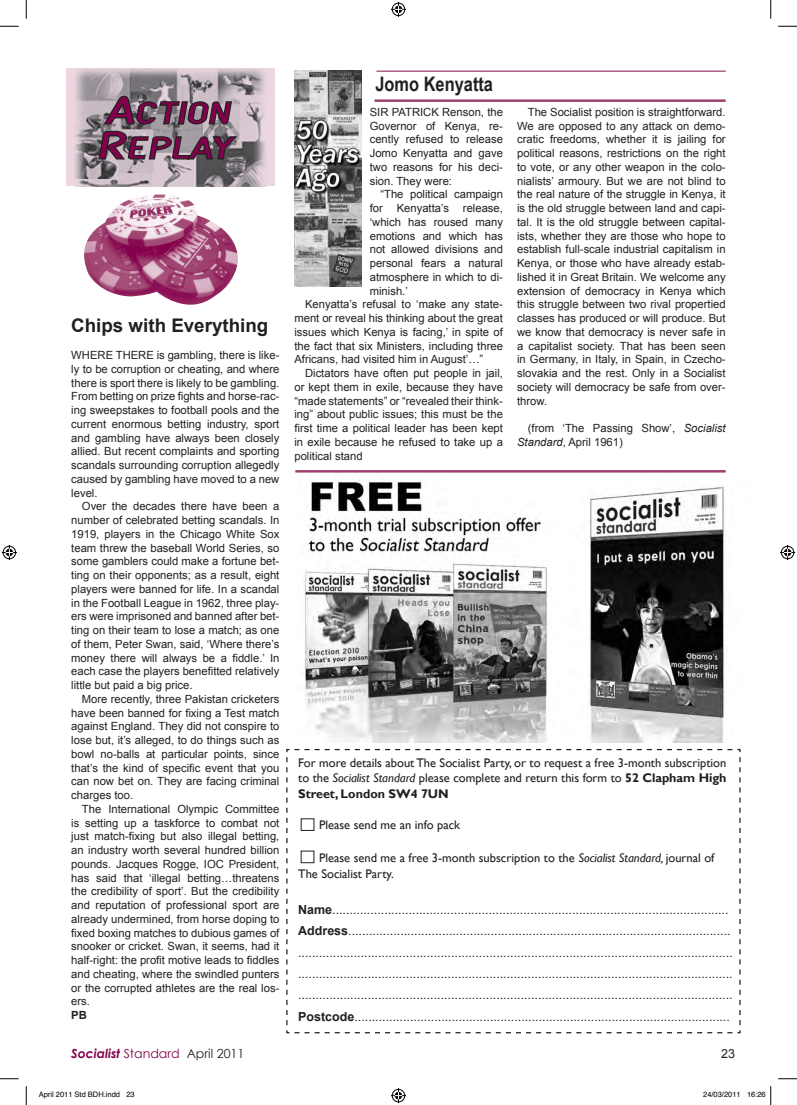
<style>
.page{position:relative;width:797px;height:1105px;background:#fff}
.page>*{position:absolute;margin:0;border:0;box-sizing:border-box;transform-origin:0 0}
.t1{font:700 20px "Arial Narrow";color:#231f20}
.t2{font:700 18.75px "Arial";color:#231f20}
.t3{font:12.5px/21.2px "Arial";color:#231f20}
.t4{font:12.5px/15.2px "Gill Sans";color:#231f20;text-align:justify}
.t5{font:italic 700 12.5px "Century Gothic";color:#84004c}
.t6{font:11.25px/13.8px "Arial";color:#231f20;text-align:justify}
.t7{font:700 11.25px "Arial";color:#231f20}
.t8{font:7.5px "Helvetica";color:#000}
.s1{font-style:italic}
.s2{font-weight:700}
.s3{font-weight:400;font-style:normal}
.s4{font-weight:400;font-style:normal;color:#231f20}
</style>
<div class="page">
<hr style="left:374px;top:99px;width:351px;height:3px;background:#9f406f">
<hr style="left:376px;top:71px;width:349px;height:1px;background:#9f406f">
<svg style="left:286px;top:748px;width:455px;height:286px"></svg>
<div style="left:301px;top:819px;width:13px;height:11px;background:#fff"></div>
<div style="left:301px;top:818px;width:13px;height:13px;border:1px solid #231f20"></div>
<div style="left:301px;top:851px;width:13px;height:12px;background:#fff"></div>
<div style="left:301px;top:850px;width:13px;height:13px;border:1px solid #231f20"></div>
<img style="left:302px;top:471px;width:424px;height:271px">
<img style="left:294px;top:71px;width:68px;height:215px">
<hr style="left:295px;top:470px;width:430px;height:3px;background:#9f406f">
<div style="left:67px;top:69px;width:208px;height:117px;background:#ecd6e0"></div>
<img style="left:75px;top:69px;width:191px;height:117px">
<svg style="left:97px;top:93px;width:141px;height:68px;background:#856478"></svg>
<img style="left:84px;top:194px;width:154px;height:111px">
<svg style="left:0;top:25px;width:19px;height:2px"></svg>
<svg style="left:778px;top:25px;width:19px;height:2px"></svg>
<svg style="left:0;top:1078px;width:19px;height:1px"></svg>
<svg style="left:778px;top:1078px;width:19px;height:1px"></svg>
<svg style="left:25px;top:0;width:2px;height:19px"></svg>
<svg style="left:25px;top:1086px;width:2px;height:19px"></svg>
<svg style="left:770px;top:0;width:1px;height:19px"></svg>
<svg style="left:391px;top:2px;width:15px;height:15px"></svg>
<svg style="left:391px;top:1088px;width:15px;height:15px"></svg>
<svg style="left:2px;top:545px;width:15px;height:15px"></svg>
<svg style="left:780px;top:545px;width:15px;height:15px"></svg>
<svg style="left:770px;top:1086px;width:1px;height:19px"></svg>
<h2 class="t2" style="left:71px;top:313px;width:198px">Chips with Everything</h2>
<p class="t6" style="left:71px;top:348px;width:20px">Where</p>
<p class="t6" style="left:116px;top:348px;width:9px">there</p>
<p class="t6" style="left:71px;top:348px;width:210px;text-indent:85px">is gambling, there is like&shy;ly to be corruption or cheating, and where there is sport there is likely to be gambling.<br>From betting on prize fights and horse-rac&shy;ing sweepstakes to football pools and the current enormous betting industry, sport and gambling have always been closely allied. But recent complaints and sporting scandals surrounding corruption allegedly caused by gambling have moved to a new level.</p>
<p class="t6" style="left:71px;top:500px;width:210px;text-indent:11px">Over the decades there have been a number of celebrated betting scandals. In 1919, players in the Chicago White Sox team threw the baseball World Series, so some gamblers could make a fortune bet&shy;ting on their opponents; as a result, eight players were banned for life. In a scandal in the Football League in 1962, three play&shy;ers were imprisoned and banned after bet&shy;ting on their team to lose a match; as one of them, Peter Swan, said, ‘Where there’s money there will always be a fiddle.’ In each case the players benefitted relatively little but paid a big price.</p>
<p class="t6" style="left:71px;top:692px;width:210px;text-indent:11px">More recently, three Pakistan cricketers have been banned for fixing a Test match against England. They did not conspire to lose but, it’s alleged, to do things such as bowl no-balls at particular points, since that’s the kind of specific event that you can now bet on. They are facing criminal charges too.</p>
<p class="t6" style="left:71px;top:802px;width:210px;text-indent:11px">The International Olympic Committee is setting up a taskforce to combat not just match-fixing but also illegal betting, an industry worth several hundred billion pounds. Jacques Rogge, IOC President, has said that ‘illegal betting…threatens the credibility of sport’. But the credibility and reputation of professional sport are already undermined, from horse doping to fixed boxing matches to dubious games of snooker or cricket. Swan, it seems, had it half-right: the profit motive leads to fiddles and cheating, where the swindled punters or the corrupted athletes are the real los&shy;ers.</p>
<p class="t7" style="left:71px;top:1008px;width:9px">PB</p>
<h1 class="t1" style="left:375px;top:72px;width:119px">Jomo Kenyatta</h1>
<p class="t6" style="left:370px;top:105px;width:37px">Sir Patrick</p>
<p class="t6" style="left:370px;top:105px;width:135px;text-indent:72px">Renson, the Governor of Kenya, re&shy;cently refused to release Jomo Kenyatta and gave two reasons for his deci&shy;sion. They were:</p>
<p class="t6" style="left:380px;top:188px;width:124px">“The political campaign</p>
<p class="t6" style="left:370px;top:201px;width:135px">for Kenyatta’s release,</p>
<p class="t6" style="left:370px;top:215px;width:135px">‘which has roused many</p>
<p class="t6" style="left:370px;top:229px;width:135px">emotions and which has</p>
<p class="t6" style="left:370px;top:243px;width:135px">not allowed divisions and</p>
<p class="t6" style="left:370px;top:256px;width:135px">personal fears a natural</p>
<p class="t6" style="left:370px;top:270px;width:135px">atmosphere in which to di-</p>
<p class="t6" style="left:370px;top:284px;width:40px">minish.’</p>
<p class="t6" style="left:305px;top:298px;width:199px">Kenyatta’s refusal to ‘make any state-</p>
<p class="t6" style="left:294px;top:311px;width:210px">ment or reveal his thinking about the great</p>
<p class="t6" style="left:294px;top:325px;width:210px">issues which Kenya is facing,’ in spite of</p>
<p class="t6" style="left:294px;top:339px;width:210px">the fact that six Ministers, including three</p>
<p class="t6" style="left:294px;top:353px;width:190px">Africans, had visited him in August’…”</p>
<p class="t6" style="left:305px;top:366px;width:199px">Dictators have often put people in jail,</p>
<p class="t6" style="left:294px;top:380px;width:210px">or kept them in exile, because they have</p>
<p class="t6" style="left:294px;top:394px;width:210px">“made statements” or “revealed their think-</p>
<p class="t6" style="left:294px;top:408px;width:210px">ing” about public issues; this must be the</p>
<p class="t6" style="left:294px;top:421px;width:210px">first time a political leader has been kept</p>
<p class="t6" style="left:294px;top:435px;width:210px">in exile because he refused to take up a</p>
<p class="t6" style="left:294px;top:449px;width:70px">political stand</p>
<p class="t6" style="left:517px;top:105px;width:210px;text-indent:11px">The Socialist position is straightforward.<br>We are opposed to any attack on demo&shy;cratic freedoms, whether it is jailing for political reasons, restrictions on the right to vote, or any other weapon in the colo&shy;nialists’ armoury. But we are not blind to the real nature of the struggle in Kenya, it is the old struggle between land and capi&shy;tal. It is the old struggle between capital&shy;ists, whether they are those who hope to establish full-scale industrial capitalism in Kenya, or those who have already estab&shy;lished it in Great Britain. We welcome any extension of democracy in Kenya which this struggle between two rival propertied classes has produced or will produce. But we know that democracy is never safe in a capitalist society. That has been seen in Germany, in Italy, in Spain, in Czecho&shy;slovakia and the rest. Only in a Socialist society will democracy be safe from over&shy;throw.</p>
<p class="t6" style="left:517px;top:421px;width:210px;text-indent:11px">(from ‘The Passing Show’, <span class="s1">Socialist<br>Standard</span>, April 1961)</p>
<p class="t4" style="left:298px;top:756px;width:430px">For more details about The Socialist Party, or to request a free 3-month subscription to the <span class="s1">Socialist Standard</span> please complete and return this form to <span class="s2">52 Clapham High Street, London SW4 7UN</span></p>
<p class="t4" style="left:319px;top:818px;width:143px">Please send me an info pack</p>
<p class="t4" style="left:298px;top:850px;width:418px;line-height:16.2px;text-indent:21px">Please send me a free 3-month subscription to the <span class="s1">Socialist Standard,</span> journal of<br>The Socialist Party.</p>
<p class="t3" style="left:298px;top:899px;width:436px"><span class="s2">Name</span>..................................................................................................................<br><span class="s2">Address</span>.............................................................................................................. ............................................................................................................................. ............................................................................................................................. .............................................................................................................................<br><span class="s2">Postcode</span>............................................................................................................</p>
<p class="t5" style="left:71px;top:1046px;width:175px">Socialist <span class="s3">Standard</span> <span class="s4">April 2011</span></p>
<p class="t3" style="left:721px;top:1043px;width:15px">23</p>
<p class="t8" style="left:39px;top:1090px;width:97px">April 2011 Std BDH.indd 23</p>
<p class="t8" style="left:703px;top:1090px;width:64px">24/03/2011 16:26</p>
</div>
